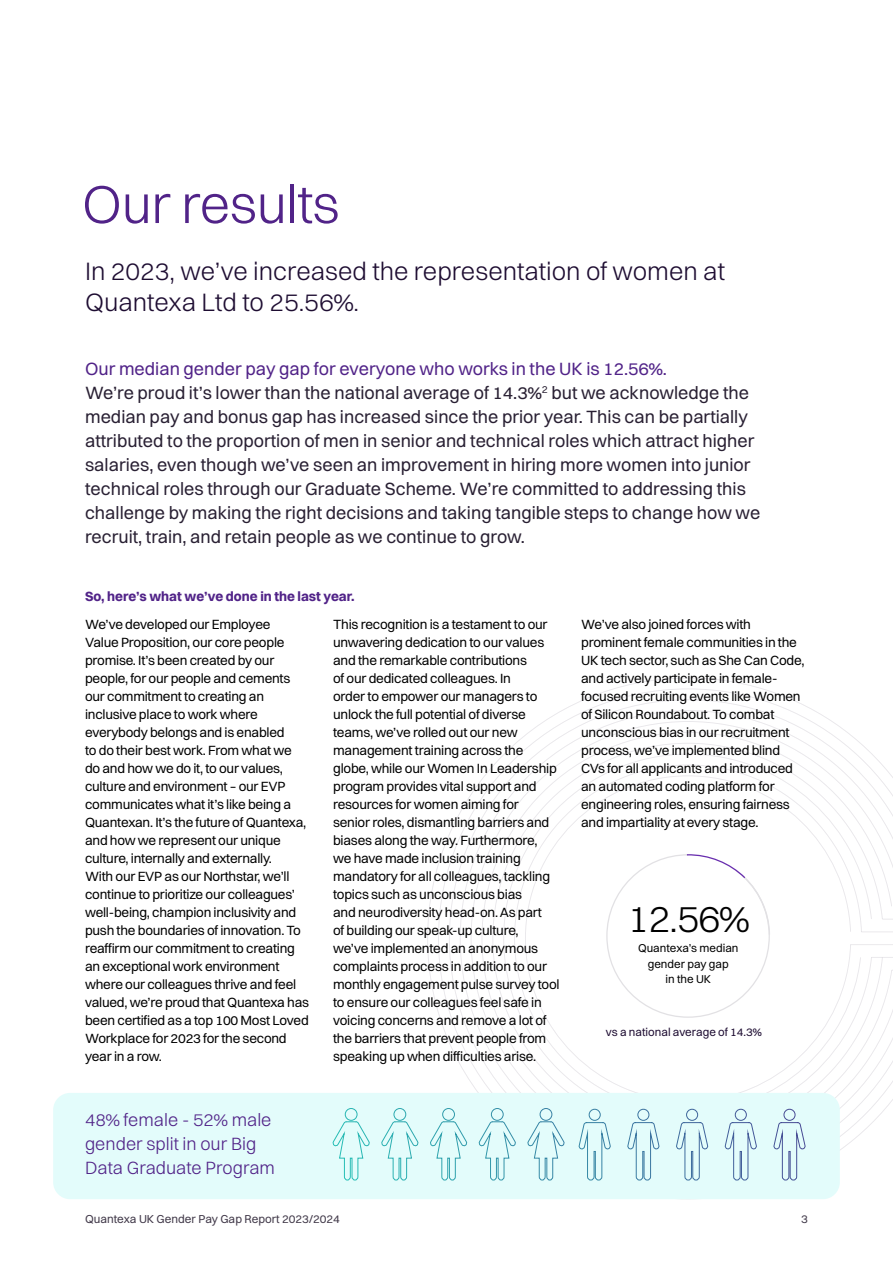
<style>
.page{position:relative;width:893px;height:1263px;background:#fff}
.page>*{position:absolute;margin:0;border:0;box-sizing:border-box;transform-origin:0 0}
.t1{font:300 54px "Switzer";letter-spacing:-.01em;color:#512388}
.t2{font:300 38.4px "Switzer";color:#000}
.t3{font:300 25.5px/30.6px "Switzer";color:#1e0d32}
.t4{font:18px/24px "Switzer";color:#292033}
.t5{font:300 18px/24px "Switzer";color:#512388}
.t6{font:13.5px/18px "Switzer";letter-spacing:-.02em;color:#000}
.t7{font:700 13.5px "Switzer";color:#512388}
.t8{font:11.7px "Switzer";color:#413949}
.t9{font:11.55px/15.5px "Switzer";color:#000;text-align:center}
.t10{font:11.55px "Switzer";color:#1e0d32}
.s1{color:#512388}
</style>
<div class="page">
<svg style="left:438px;top:688px;width:455px;height:462px"></svg>
<svg style="left:871px;top:957px;width:22px;height:1px"></svg>
<svg style="left:606px;top:853px;width:165px;height:165px"></svg>
<div style="left:53px;top:1093px;width:787px;height:106px;background:#e3fcfb;border-radius:17px"></div>
<svg style="left:332px;top:1121px;width:38px;height:60px"></svg>
<div style="left:345px;top:1108px;width:12px;height:13px;border:1px solid #fff;border-radius:50%"></div>
<svg style="left:381px;top:1121px;width:38px;height:60px"></svg>
<div style="left:394px;top:1108px;width:12px;height:13px;border:1px solid #fff;border-radius:50%"></div>
<svg style="left:430px;top:1121px;width:38px;height:60px"></svg>
<div style="left:442px;top:1108px;width:13px;height:13px;border:1px solid #fff;border-radius:50%"></div>
<svg style="left:478px;top:1121px;width:38px;height:60px"></svg>
<div style="left:491px;top:1108px;width:13px;height:13px;border:1px solid #fff;border-radius:50%"></div>
<svg style="left:527px;top:1121px;width:38px;height:60px"></svg>
<div style="left:540px;top:1108px;width:12px;height:13px;border:1px solid #fff;border-radius:50%"></div>
<svg style="left:773px;top:1122px;width:33px;height:59px"></svg>
<div style="left:784px;top:1109px;width:11px;height:12px;border:1px solid #fff;border-radius:50%"></div>
<svg style="left:578px;top:1122px;width:33px;height:59px"></svg>
<div style="left:589px;top:1109px;width:12px;height:12px;border:1px solid #fff;border-radius:50%"></div>
<svg style="left:627px;top:1122px;width:33px;height:59px"></svg>
<div style="left:637px;top:1109px;width:12px;height:12px;border:1px solid #fff;border-radius:50%"></div>
<svg style="left:676px;top:1122px;width:32px;height:59px"></svg>
<div style="left:686px;top:1109px;width:12px;height:12px;border:1px solid #fff;border-radius:50%"></div>
<svg style="left:724px;top:1122px;width:33px;height:59px"></svg>
<div style="left:735px;top:1109px;width:12px;height:12px;border:1px solid #fff;border-radius:50%"></div>
<h1 class="t1" style="left:82px;top:172px;width:259px">Our results</h1>
<h3 class="t3" style="left:85px;top:256px;width:641px">In 2023, we’ve increased the representation of women at<br>Quantexa Ltd to 25.56%.</h3>
<p class="t4" style="left:85px;top:357px;width:677px"><span class="s1">Our median gender pay gap for everyone who works in the UK is 12.56%.<br></span>We’re proud it’s lower than the national average of 14.3%<sup>2</sup> but we acknowledge the median pay and bonus gap has increased since the prior year. This can be partially attributed to the proportion of men in senior and technical roles which attract higher salaries, even though we’ve seen an improvement in hiring more women into junior technical roles through our Graduate Scheme. We’re committed to addressing this challenge by making the right decisions and taking tangible steps to change how we recruit, train, and retain people as we continue to grow.</p>
<p class="t7" style="left:85px;top:587px;width:271px">So, here’s what we’ve done in the last year.</p>
<p class="t6" style="left:85px;top:616px;width:226px">We’ve developed our Employee<br>Value Proposition, our core people promise. It’s been created by our people, for our people and cements our commitment to creating an inclusive place to work where everybody belongs and is enabled<br>to do their best work. From what we do and how we do it, to our values, culture and environment – our EVP communicates what it’s like being a Quantexan. It’s the future of Quantexa, and how we represent our unique culture, internally and externally.<br>With our EVP as our Northstar, we’ll continue to prioritize our colleagues’ well-being, champion inclusivity and push the boundaries of innovation. To reaffirm our commitment to creating an exceptional work environment where our colleagues thrive and feel valued, we’re proud that Quantexa has been certified as a top 100 Most Loved Workplace for 2023 for the second year in a row.</p>
<p class="t6" style="left:333px;top:615px;width:228px">This recognition is a testament to our unwavering dedication to our values and the remarkable contributions<br>of our dedicated colleagues. In<br>order to empower our managers to unlock the full potential of diverse teams, we’ve rolled out our new management training across the globe, while our Women In Leadership program provides vital support and resources for women aiming for<br>senior roles, dismantling barriers and biases along the way. Furthermore,<br>we have made inclusion training mandatory for all colleagues, tackling topics such as unconscious bias<br>and neurodiversity head-on. As part<br>of building our speak-up culture,<br>we’ve implemented an anonymous complaints process in addition to our monthly engagement pulse survey tool to ensure our colleagues feel safe in voicing concerns and remove a lot of the barriers that prevent people from speaking up when difficulties arise.</p>
<p class="t6" style="left:581px;top:615px;width:225px">We’ve also joined forces with prominent female communities in the UK tech sector, such as She Can Code, and actively participate in female&shy;focused recruiting events like Women of Silicon Roundabout. To combat unconscious bias in our recruitment process, we’ve implemented blind CVs for all applicants and introduced an automated coding platform for engineering roles, ensuring fairness and impartiality at every stage.</p>
<h2 class="t2" style="left:627px;top:895px;width:124px">12.56%</h2>
<p class="t9" style="left:638px;top:940px;width:102px">Quantexa’s median gender pay gap<br>in the UK</p>
<p class="t10" style="left:606px;top:1025px;width:158px">vs a national average of 14.3%</p>
<h3 class="t5" style="left:85px;top:1108px;width:192px">48% female - 52% male gender split in our Big<br>Data Graduate Program</h3>
<p class="t8" style="left:85px;top:1212px;width:256px">Quantexa UK Gender Pay Gap Report 2023/2024</p>
<p class="t8" style="left:801px;top:1212px;width:8px">3</p>
</div>
